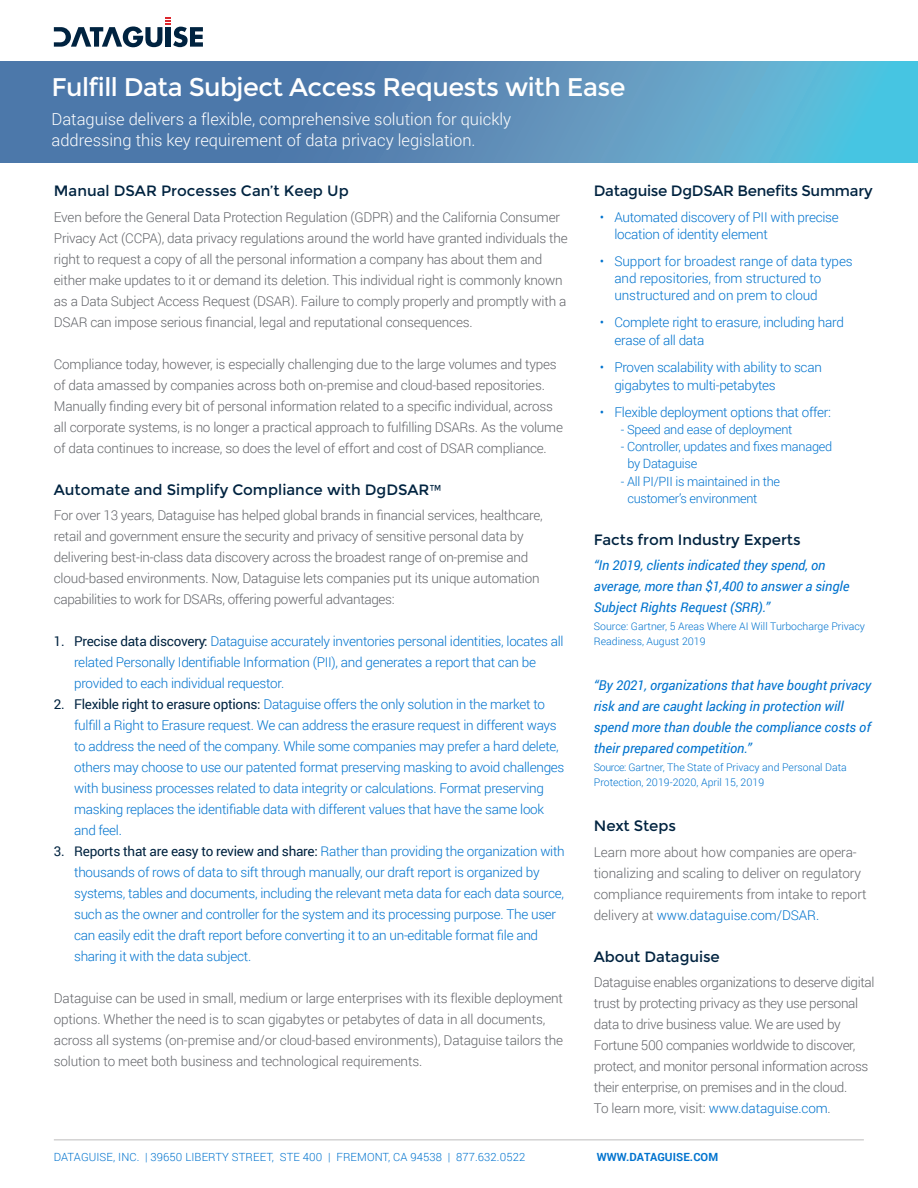
<style>
.page{position:relative;width:918px;height:1188px;background:#fff}
.page>*{position:absolute;margin:0;border:0;box-sizing:border-box;transform-origin:0 0}
.t1{font:25.5px "Montserrat";letter-spacing:-.02em;color:#fff}
.t2{font:300 16.5px/21px "Roboto";color:#fff}
.t3{font:15px "Montserrat";letter-spacing:-.005em;color:#002340}
.t4{font:300 13.5px/21px "Roboto";letter-spacing:-.015em;color:#63656a}
.t5{font:300 13.5px/21px "Roboto";letter-spacing:-.02em;color:#0073ce}
.t6{font:italic 13.5px/21px "Roboto";letter-spacing:-.005em;color:#0073ce}
.t7{font:300 12.75px/17.2px "Roboto";letter-spacing:-.02em;color:#0073ce}
.t8{font:300 11.25px "Roboto";letter-spacing:.01em;color:#0073ce}
.t9{font:700 11.25px "Roboto";letter-spacing:.01em;color:#0073ce}
.t10{font:300 10.5px/15px "Roboto";color:#0073ce}
.s1{font-size:14.4px}
.s2{font-weight:400;color:#002340}
.s3{color:#0073ce}
</style>
<div class="page">
<svg style="left:0;top:61px;width:918px;height:101px;background:#5691bb"></svg>
<svg style="left:54px;top:17px;width:149px;height:30px"></svg>
<hr style="left:54px;top:1139px;width:810px;height:1px;background:#bdbcbc">
<h1 class="t1" style="left:52px;top:72px;width:576px">Fulfill Data Subject Access Requests with Ease</h1>
<p class="t2" style="left:52px;top:108px;width:461px">Dataguise delivers a flexible, comprehensive solution for quickly addressing this key requirement of data privacy legislation.</p>
<p class="t3" style="left:54px;top:182px;width:296px">Manual DSAR Processes Can’t Keep Up</p>
<p class="t4" style="left:54px;top:206px;width:515px">Even before the General Data Protection Regulation (GDPR) and the California Consumer Privacy Act (CCPA), data privacy regulations around the world have granted individuals the right to request a copy of all the personal information a company has about them and either make updates to it or demand its deletion. This individual right is commonly known as a Data Subject Access Request (DSAR). Failure to comply properly and promptly with a DSAR can impose serious financial, legal and reputational consequences.</p>
<p class="t4" style="left:54px;top:353px;width:511px">Compliance today, however, is especially challenging due to the large volumes and types of data amassed by companies across both on-premise and cloud-based repositories.<br>Manually finding every bit of personal information related to a specific individual, across all corporate systems, is no longer a practical approach to fulfilling DSARs. As the volume of data continues to increase, so does the level of effort and cost of DSAR compliance.</p>
<p class="t3" style="left:54px;top:481px;width:389px">Automate and Simplify Compliance with DgDSAR<span class="s1">™</span></p>
<p class="t4" style="left:54px;top:504px;width:490px">For over 13 years, Dataguise has helped global brands in financial services, healthcare, retail and government ensure the security and privacy of sensitive personal data by delivering best-in-class data discovery across the broadest range of on-premise and cloud-based environments. Now, Dataguise lets companies put its unique automation capabilities to work for DSARs, offering powerful advantages:</p>
<p class="t5" style="left:74px;top:630px;width:491px;text-indent:-20px"><span class="s2">1. Precise data discovery:</span> Dataguise accurately inventories personal identities, locates all related Personally Identifiable Information (PII), and generates a report that can be provided to each individual requestor.</p>
<p class="t5" style="left:74px;top:693px;width:492px;text-indent:-20px"><span class="s2">2. Flexible right to erasure options:</span> Dataguise offers the only solution in the market to fulfill a Right to Erasure request. We can address the erasure request in different ways to address the need of the company. While some companies may prefer a hard delete, others may choose to use our patented format preserving masking to avoid challenges with business processes related to data integrity or calculations. Format preserving masking replaces the identifiable data with different values that have the same look and feel.</p>
<p class="t5" style="left:74px;top:840px;width:492px;text-indent:-20px"><span class="s2">3. Reports that are easy to review and share:</span> Rather than providing the organization with thousands of rows of data to sift through manually, our draft report is organized by systems, tables and documents, including the relevant meta data for each data source, such as the owner and controller for the system and its processing purpose. The user can easily edit the draft report before converting it to an un-editable format file and sharing it with the data subject.</p>
<p class="t4" style="left:54px;top:987px;width:511px">Dataguise can be used in small, medium or large enterprises with its flexible deployment options. Whether the need is to scan gigabytes or petabytes of data in all documents, across all systems (on-premise and/or cloud-based environments), Dataguise tailors the solution to meet both business and technological requirements.</p>
<p class="t3" style="left:594px;top:182px;width:280px">Dataguise DgDSAR Benefits Summary</p>
<p class="t5" style="left:614px;top:208px;width:226px;line-height:17.2px;text-indent:-14px">• Automated discovery of PII with precise location of identity element</p>
<p class="t5" style="left:614px;top:252px;width:240px;line-height:17.2px;text-indent:-14px">• Support for broadest range of data types and repositories, from structured to unstructured and on prem to cloud</p>
<p class="t5" style="left:614px;top:313px;width:231px;line-height:18px;text-indent:-14px">• Complete right to erasure, including hard erase of all data</p>
<p class="t5" style="left:614px;top:359px;width:209px;line-height:17.2px;text-indent:-14px">• Proven scalability with ability to scan gigabytes to multi-petabytes</p>
<p class="t5" style="left:600px;top:401px;width:233px">• Flexible deployment options that offer:</p>
<p class="t7" style="left:621px;top:420px;width:173px">- Speed and ease of deployment</p>
<p class="t7" style="left:627px;top:438px;width:206px;text-indent:-6px">- Controller, updates and fixes managed by Dataguise</p>
<p class="t7" style="left:627px;top:472px;width:154px;text-indent:-6px">- All PI/PII is maintained in the customer’s environment</p>
<p class="t3" style="left:594px;top:531px;width:208px">Facts from Industry Experts</p>
<p class="t6" style="left:594px;top:555px;width:257px">“In 2019, clients indicated they spend, on average, more than $1,400 to answer a single<br>Subject Rights Request (SRR).”</p>
<p class="t10" style="left:594px;top:619px;width:273px">Source: Gartner, 5 Areas Where AI Will Turbocharge Privacy<br>Readiness, August 2019</p>
<p class="t6" style="left:594px;top:675px;width:279px">“By 2021, organizations that have bought privacy risk and are caught lacking in protection will spend more than double the compliance costs of their prepared competition.”</p>
<p class="t10" style="left:594px;top:760px;width:255px">Source: Gartner, The State of Privacy and Personal Data<br>Protection, 2019-2020, April 15, 2019</p>
<p class="t3" style="left:594px;top:817px;width:84px">Next Steps</p>
<p class="t4" style="left:594px;top:841px;width:274px">Learn more about how companies are opera&shy;tionalizing and scaling to deliver on regulatory compliance requirements from intake to report delivery at <span class="s3">www.dataguise.com/DSAR.</span></p>
<p class="t3" style="left:594px;top:948px;width:127px">About Dataguise</p>
<p class="t4" style="left:594px;top:972px;width:282px">Dataguise enables organizations to deserve digital trust by protecting privacy as they use personal data to drive business value. We are used by Fortune 500 companies worldwide to discover, protect, and monitor personal information across their enterprise, on premises and in the cloud.<br>To learn more, visit: <span class="s3">www.dataguise.com</span>.</p>
<p class="t8" style="left:54px;top:1149px;width:473px">DATAGUISE, INC. | 39650 LIBERTY STREET, STE 400 | FREMONT, CA 94538 | 877.632.0522</p>
<p class="t9" style="left:597px;top:1149px;width:123px">WWW.DATAGUISE.COM</p>
</div>
